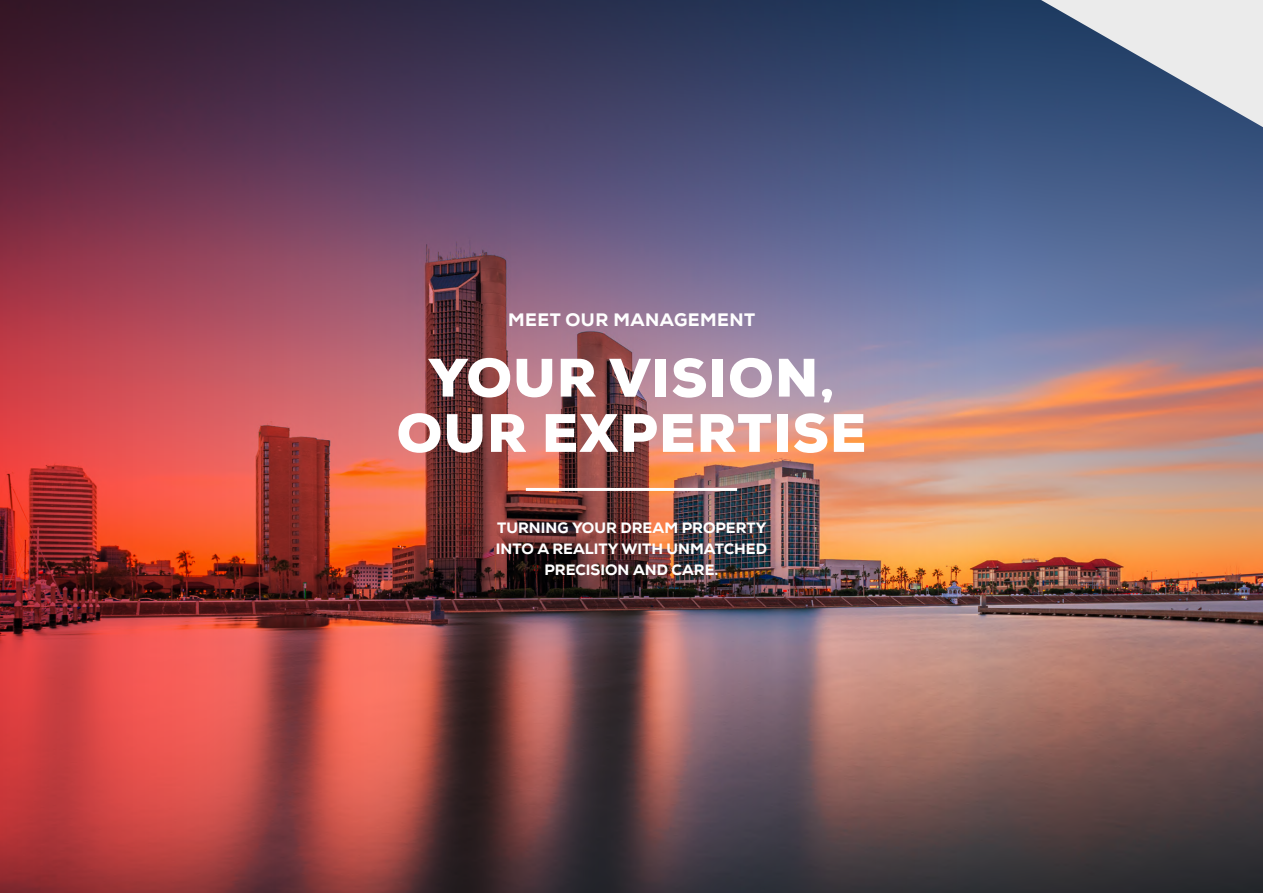
<style>
.page{position:relative;width:1263px;height:893px;background:#fff}
.page>*{position:absolute;margin:0;border:0;box-sizing:border-box;transform-origin:0 0}
.t1{font:900 54px/55.3px "Nexa";letter-spacing:.025em;color:#fff;text-align:center}
.t2{font:800 18px "Nexa";letter-spacing:.025em;color:#fff}
.t3{font:800 15px/21px "Nexa";color:#fff;text-align:center}
</style>
<div class="page">
<img style="left:989px;top:0;width:274px;height:893px">
<img style="left:0;top:0;width:989px;height:893px">
<hr style="left:526px;top:488px;width:211px;height:3px;background:#fff">
<p class="t2" style="left:508px;top:308px;width:248px">MEET OUR MANAGEMENT</p>
<h1 class="t1" style="left:397px;top:350px;width:471px">YOUR VISION,<br>OUR EXPERTISE</h1>
<p class="t3" style="left:496px;top:517px;width:273px">TURNING YOUR DREAM PROPERTY<br>INTO A REALITY WITH UNMATCHED<br>PRECISION AND CARE.</p>
</div>
